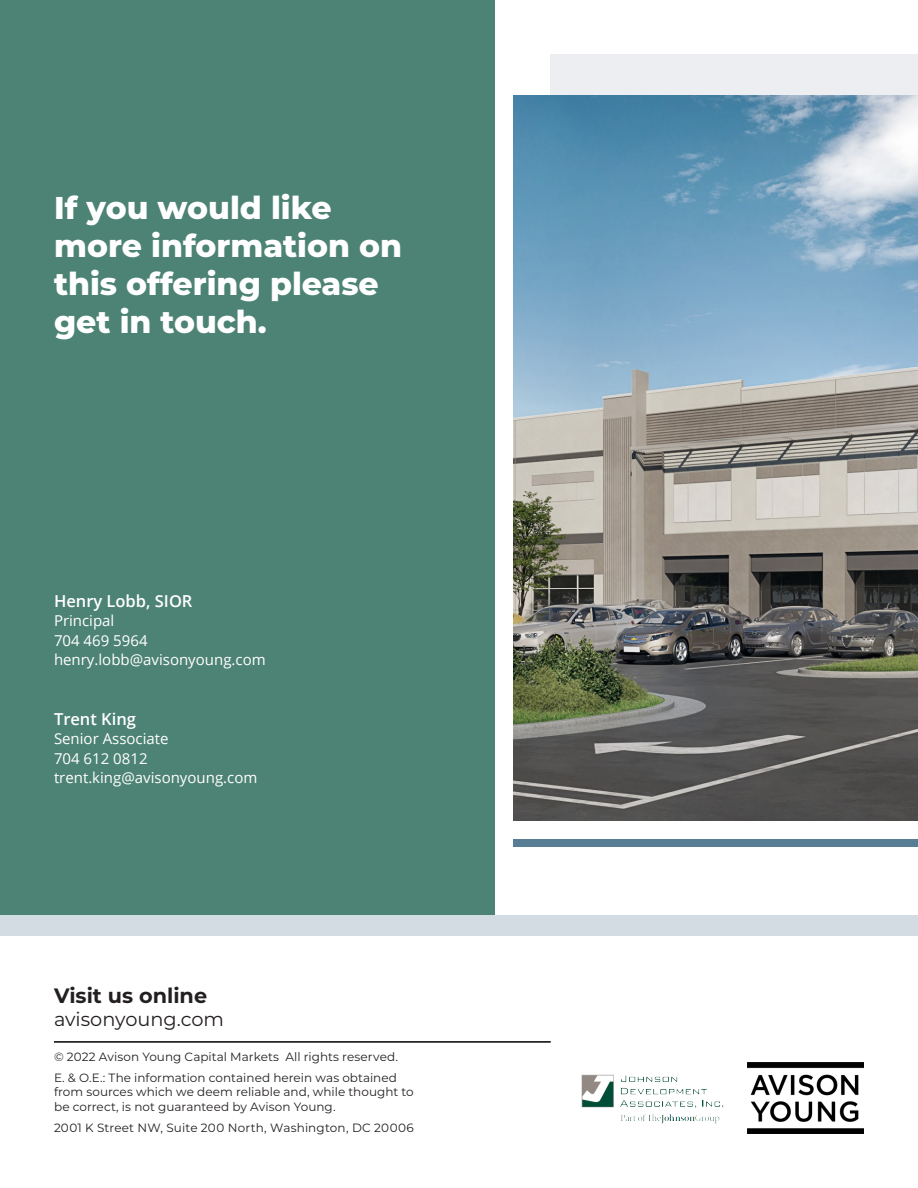
<style>
.page{position:relative;width:918px;height:1188px;background:#fff}
.page>*{position:absolute;margin:0;border:0;box-sizing:border-box;transform-origin:0 0}
.t1{font:800 31.5px/37.8px "Montserrat";color:#fff}
.t2{font:700 20.85px "Montserrat";color:#231f20}
.t3{font:19.35px "Montserrat";color:#231f20}
.t4{font:600 16.5px "Open Sans";color:#fff}
.t5{font:15px "Open Sans";color:#fff}
.t6{font:12px/14.4px "Montserrat";letter-spacing:.005em;color:#231f20}
</style>
<div class="page">
<div style="left:551px;top:54px;width:367px;height:559px;background:#edeef2"></div>
<div style="left:0;top:0;width:495px;height:916px;background:#4d8374"></div>
<hr style="left:54px;top:1041px;width:497px;height:2px;background:#000">
<img style="left:513px;top:96px;width:405px;height:725px">
<div style="left:513px;top:839px;width:405px;height:7px;background:#577e95"></div>
<div style="left:0;top:916px;width:918px;height:20px;background:#d4dce3"></div>
<img style="left:581px;top:1074px;width:143px;height:50px">
<img style="left:747px;top:1063px;width:117px;height:71px">
<p class="t1" style="left:54px;top:188px;width:279px">If you would like</p>
<p class="t1" style="left:54px;top:225px;width:350px">more information on this offering please</p>
<p class="t1" style="left:54px;top:301px;width:214px">get in touch.</p>
<p class="t4" style="left:54px;top:589px;width:140px">Henry Lobb, SIOR</p>
<p class="t5" style="left:54px;top:610px;width:62px">Principal</p>
<p class="t5" style="left:54px;top:630px;width:95px">704 469 5964</p>
<p class="t5" style="left:54px;top:649px;width:213px">henry.lobb@avisonyoung.com</p>
<p class="t4" style="left:54px;top:707px;width:84px">Trent King</p>
<p class="t5" style="left:54px;top:729px;width:116px">Senior Associate</p>
<p class="t5" style="left:54px;top:748px;width:95px">704 612 0812</p>
<p class="t5" style="left:54px;top:768px;width:205px">trent.king@avisonyoung.com</p>
<p class="t2" style="left:54px;top:981px;width:155px">Visit us online</p>
<p class="t3" style="left:54px;top:1006px;width:171px">avisonyoung.com</p>
<p class="t6" style="left:54px;top:1049px;width:346px">© 2022 Avison Young Capital Markets All rights reserved.</p>
<p class="t6" style="left:54px;top:1070px;width:361px">E. &amp; O.E.: The information contained herein was obtained from sources which we deem reliable and, while thought to be correct, is not guaranteed by Avison Young.</p>
<p class="t6" style="left:54px;top:1120px;width:361px">2001 K Street NW, Suite 200 North, Washington, DC 20006</p>
</div>
